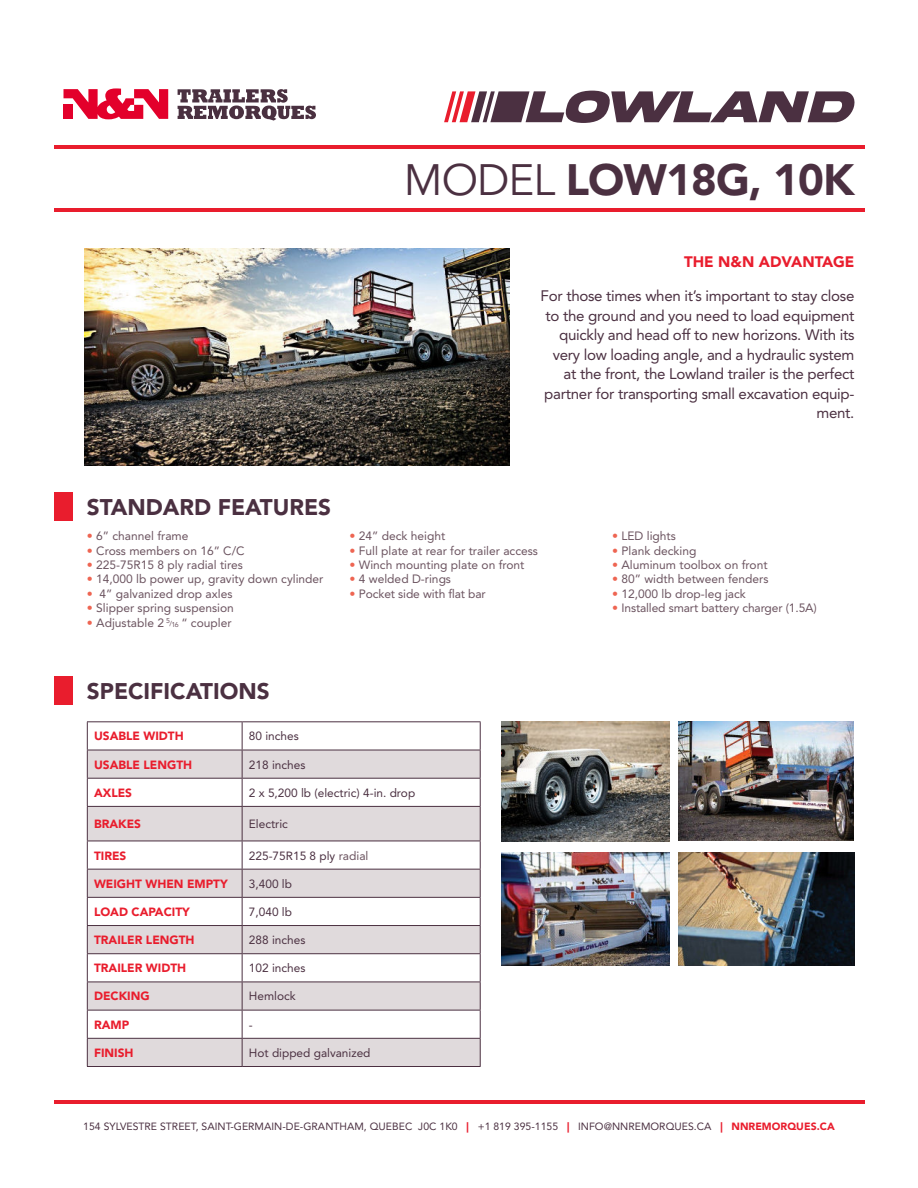
<style>
.page{position:relative;width:918px;height:1188px;background:#fff}
.page>*{position:absolute;margin:0;border:0;box-sizing:border-box;transform-origin:0 0}
.t1{font:900 43.5px "Avenir LT Std";letter-spacing:-.02em;color:#4b3041}
.t2{font:900 22.5px "Avenir LT Std";color:#4b3041}
.t3{font:15.15px/19.5px "Avenir LT Std";letter-spacing:-.02em;color:#4b3041;text-align:right}
.t4{font:900 15.15px "Avenir LT Std";color:#e91d2d}
.t5{font:12px "Avenir LT Std";color:#6b535f}
.t6{font:11.85px "Avenir LT Std";color:#4b3041}
.t7{font:900 11.85px "Avenir LT Std";color:#e91d2d}
.t8{font:10.5px "Avenir LT Std";letter-spacing:.005em;color:#4b3041}
.s1{font-weight:400}
.s2{color:#ee6552}
.s3{font-size:7.05px}
.s4{font-size:12px;color:#6b535f}
.s5{font-weight:900;color:#e91d2d}
</style>
<div class="page">
<hr style="left:54px;top:1101px;width:810px;height:3px;background:#e91d2d">
<hr style="left:54px;top:145px;width:810px;height:4px;background:#e91d2d">
<hr style="left:54px;top:209px;width:810px;height:3px;background:#e91d2d">
<img style="left:85px;top:249px;width:425px;height:217px">
<img style="left:678px;top:721px;width:176px;height:120px">
<img style="left:502px;top:721px;width:167px;height:120px">
<img style="left:502px;top:853px;width:167px;height:112px">
<img style="left:678px;top:853px;width:176px;height:112px">
<svg style="left:88px;top:751px;width:392px;height:315px;fill:#e0dadc"></svg>
<hr style="left:87px;top:721px;width:155px;height:1px;background:#4b3041">
<hr style="left:242px;top:721px;width:239px;height:1px;background:#4b3041">
<hr style="left:87px;top:750px;width:155px;height:1px;background:#4b3041">
<hr style="left:242px;top:750px;width:239px;height:1px;background:#4b3041">
<hr style="left:87px;top:778px;width:155px;height:1px;background:#4b3041">
<svg style="left:87px;top:722px;width:1px;height:84px"></svg>
<hr style="left:242px;top:778px;width:239px;height:1px;background:#4b3041">
<svg style="left:242px;top:722px;width:1px;height:84px"></svg>
<svg style="left:480px;top:722px;width:1px;height:84px"></svg>
<hr style="left:87px;top:806px;width:155px;height:1px;background:#4b3041">
<hr style="left:87px;top:807px;width:1px;height:34px;background:#4b3041">
<hr style="left:242px;top:806px;width:239px;height:1px;background:#4b3041">
<hr style="left:242px;top:807px;width:1px;height:34px;background:#4b3041">
<hr style="left:480px;top:807px;width:1px;height:34px;background:#4b3041">
<hr style="left:87px;top:841px;width:155px;height:1px;background:#4b3041">
<hr style="left:242px;top:841px;width:239px;height:1px;background:#4b3041">
<hr style="left:87px;top:869px;width:155px;height:1px;background:#4b3041">
<hr style="left:242px;top:869px;width:239px;height:1px;background:#4b3041">
<hr style="left:87px;top:897px;width:155px;height:1px;background:#4b3041">
<hr style="left:242px;top:897px;width:239px;height:1px;background:#4b3041">
<hr style="left:87px;top:925px;width:155px;height:1px;background:#4b3041">
<hr style="left:242px;top:925px;width:239px;height:1px;background:#4b3041">
<hr style="left:87px;top:953px;width:155px;height:1px;background:#4b3041">
<hr style="left:242px;top:953px;width:239px;height:1px;background:#4b3041">
<hr style="left:87px;top:982px;width:155px;height:1px;background:#4b3041">
<hr style="left:242px;top:982px;width:239px;height:1px;background:#4b3041">
<hr style="left:87px;top:1010px;width:155px;height:1px;background:#4b3041">
<hr style="left:242px;top:1010px;width:239px;height:1px;background:#4b3041">
<hr style="left:87px;top:1038px;width:155px;height:1px;background:#4b3041">
<svg style="left:87px;top:841px;width:1px;height:225px"></svg>
<hr style="left:242px;top:1038px;width:239px;height:1px;background:#4b3041">
<svg style="left:242px;top:841px;width:1px;height:225px"></svg>
<svg style="left:480px;top:841px;width:1px;height:225px"></svg>
<hr style="left:87px;top:1066px;width:155px;height:1px;background:#4b3041">
<hr style="left:242px;top:1066px;width:239px;height:1px;background:#4b3041">
<div style="left:54px;top:676px;width:19px;height:29px;background:#e91d2d"></div>
<div style="left:54px;top:492px;width:19px;height:29px;background:#e91d2d"></div>
<svg style="left:444px;top:91px;width:411px;height:32px"></svg>
<svg style="left:64px;top:88px;width:104px;height:31px"></svg>
<svg style="left:178px;top:89px;width:138px;height:32px"></svg>
<h1 class="t1" style="left:404px;top:162px;width:452px"><span class="s1">MODEL</span> LOW18G, 10K</h1>
<p class="t4" style="left:684px;top:256px;width:172px">THE N&amp;N ADVANTAGE</p>
<p class="t3" style="left:541px;top:287px;width:315px">For those times when it’s important to stay close to the ground and you need to load equipment quickly and head off to new horizons. With its very low loading angle, and a hydraulic system at the front, the Lowland trailer is the perfect partner for transporting small excavation equip&shy;ment.</p>
<h2 class="t2" style="left:87px;top:498px;width:246px">STANDARD FEATURES</h2>
<p class="t5" style="left:87px;top:531px;width:103px"><span class="s2">•</span> 6” channel frame</p>
<p class="t5" style="left:87px;top:545px;width:159px"><span class="s2">•</span> Cross members on 16” C/C</p>
<p class="t5" style="left:87px;top:560px;width:158px"><span class="s2">•</span> 225-75R15 8 ply radial tires</p>
<p class="t5" style="left:87px;top:574px;width:238px"><span class="s2">•</span> 14,000 lb power up, gravity down cylinder</p>
<p class="t5" style="left:87px;top:589px;width:147px"><span class="s2">•</span> 4” galvanized drop axles</p>
<p class="t5" style="left:87px;top:603px;width:148px"><span class="s2">•</span> Slipper spring suspension</p>
<p class="t5" style="left:87px;top:617px;width:146px"><span class="s2">•</span> Adjustable 2 <sup>5</sup><span class="s3">/16</span> “ coupler</p>
<p class="t5" style="left:350px;top:531px;width:97px"><span class="s2">•</span> 24” deck height</p>
<p class="t5" style="left:350px;top:545px;width:190px"><span class="s2">•</span> Full plate at rear for trailer access</p>
<p class="t5" style="left:350px;top:560px;width:176px"><span class="s2">•</span> Winch mounting plate on front</p>
<p class="t5" style="left:350px;top:574px;width:103px"><span class="s2">•</span> 4 welded D-rings</p>
<p class="t5" style="left:350px;top:589px;width:138px"><span class="s2">•</span> Pocket side with flat bar</p>
<h2 class="t2" style="left:87px;top:682px;width:184px">SPECIFICATIONS</h2>
<p class="t5" style="left:612px;top:531px;width:65px"><span class="s2">•</span> LED lights</p>
<p class="t5" style="left:612px;top:545px;width:86px"><span class="s2">•</span> Plank decking</p>
<p class="t5" style="left:612px;top:560px;width:157px"><span class="s2">•</span> Aluminum toolbox on front</p>
<p class="t5" style="left:612px;top:574px;width:158px"><span class="s2">•</span> 80” width between fenders</p>
<p class="t5" style="left:612px;top:589px;width:135px"><span class="s2">•</span> 12,000 lb drop-leg jack</p>
<p class="t5" style="left:612px;top:603px;width:206px"><span class="s2">•</span> Installed smart battery charger (1.5A)</p>
<p class="t7" style="left:94px;top:732px;width:91px">USABLE WIDTH</p>
<p class="t6" style="left:249px;top:731px;width:51px">80 inches</p>
<p class="t7" style="left:94px;top:760px;width:100px">USABLE LENGTH</p>
<p class="t6" style="left:249px;top:759px;width:58px">218 inches</p>
<p class="t7" style="left:94px;top:788px;width:40px">AXLES</p>
<p class="t6" style="left:249px;top:788px;width:168px">2 x 5,200 lb (electric) 4-in. drop</p>
<p class="t7" style="left:94px;top:819px;width:49px">BRAKES</p>
<p class="t6" style="left:249px;top:819px;width:41px">Electric</p>
<p class="t7" style="left:94px;top:851px;width:34px">TIRES</p>
<p class="t6" style="left:249px;top:850px;width:121px">225-75R15 8 ply <span class="s4">radial</span></p>
<p class="t7" style="left:94px;top:879px;width:135px">WEIGHT WHEN EMPTY</p>
<p class="t6" style="left:249px;top:879px;width:45px">3,400 lb</p>
<p class="t7" style="left:94px;top:907px;width:97px">LOAD CAPACITY</p>
<p class="t6" style="left:249px;top:907px;width:45px">7,040 lb</p>
<p class="t7" style="left:94px;top:935px;width:102px">TRAILER LENGTH</p>
<p class="t6" style="left:249px;top:935px;width:58px">288 inches</p>
<p class="t7" style="left:94px;top:963px;width:94px">TRAILER WIDTH</p>
<p class="t6" style="left:249px;top:963px;width:58px">102 inches</p>
<p class="t7" style="left:94px;top:992px;width:57px">DECKING</p>
<p class="t6" style="left:249px;top:991px;width:48px">Hemlock</p>
<p class="t7" style="left:94px;top:1020px;width:37px">RAMP</p>
<p class="t6" style="left:249px;top:1020px;width:5px">-</p>
<p class="t7" style="left:94px;top:1048px;width:41px">FINISH</p>
<p class="t6" style="left:249px;top:1048px;width:123px">Hot dipped galvanized</p>
<p class="t8" style="left:83px;top:1122px;width:753px">154 SYLVESTRE STREET, SAINT-GERMAIN-DE-GRANTHAM, QUEBEC J0C 1K0 <span class="s5">|</span> +1 819 395-1155 <span class="s5">|</span> INFO@NNREMORQUES.CA <span class="s5">| NNREMORQUES.CA</span></p>
</div>
